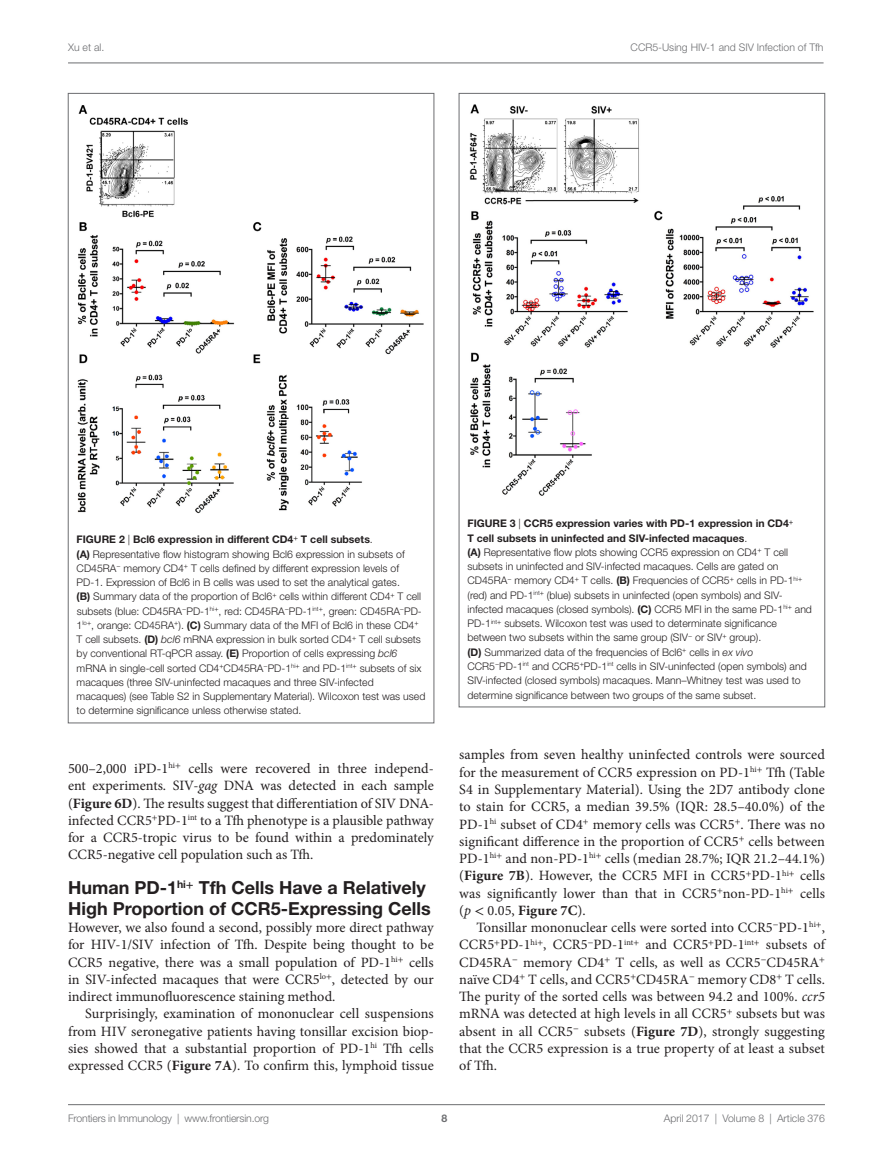
<style>
.page{position:relative;width:893px;height:1170px;background:#fff}
.page>*{position:absolute;margin:0;border:0;box-sizing:border-box;transform-origin:0 0}
.t1{font:700 18px/21px "Helvetica Neue LT Std";color:#231f20}
.t2{font:14.25px/17.2px "Minion Pro";color:#231f20;text-align:justify}
.t3{font:300 10.5px/14.2px "Helvetica Neue LT Std";color:#231f20}
.t4{font:300 10.5px "Helvetica Neue LT Std";color:#6c6d70}
.t5{font:700 10.5px "Helvetica Neue LT Std";color:#231f20}
.t6{font:700 10.5px "Helvetica Neue LT Std";color:#6c6d70}
.s1{font-weight:700}
.s2{font-style:italic}
.s3{font-weight:300}
.s4{font-family:"STIX General"}
</style>
<div class="page">
<img style="left:469px;top:105px;width:345px;height:391px">
<img style="left:78px;top:105px;width:346px;height:408px">
<hr style="left:68px;top:63px;width:756px;height:1px;background:#6c6d70">
<hr style="left:68px;top:1104px;width:757px;height:1px;background:#6c6d70">
<p class="t4" style="left:68px;top:41px;width:38px">Xu et al.</p>
<p class="t4" style="left:631px;top:41px;width:194px">CCR5-Using HIV-1 and SIV Infection of Tfh</p>
<p class="t3" style="left:77px;top:532px;width:350px"><span class="s1">Figure 2</span> | <span class="s1">Bcl6 expression in different CD4</span><sup>+</sup> <span class="s1">T cell subsets</span>.<br><span class="s1">(A)</span> Representative flow histogram showing Bcl6 expression in subsets of CD45RA<sup>−</sup> memory CD4<sup>+</sup> T cells defined by different expression levels of PD-1. Expression of Bcl6 in B cells was used to set the analytical gates.<br><span class="s1">(B)</span> Summary data of the proportion of Bcl6<sup>+</sup> cells within different CD4<sup>+</sup> T cell subsets (blue: CD45RA<sup>−</sup>PD-1<sup>hi</sup><sup>+</sup>, red: CD45RA<sup>−</sup>PD-1<sup>int</sup><sup>+</sup>, green: CD45RA<sup>−</sup>PD-1<sup>lo</sup><sup>+</sup>, orange: CD45RA<sup>+</sup>). <span class="s1">(C)</span> Summary data of the MFI of Bcl6 in these CD4<sup>+ </sup>T cell subsets. <span class="s1">(D)</span> <span class="s2">bcl6</span> mRNA expression in bulk sorted CD4<sup>+</sup> T cell subsets by conventional RT-qPCR assay. <span class="s1">(E)</span> Proportion of cells expressing <span class="s2">bcl6 </span>mRNA in single-cell sorted CD4<sup>+</sup>CD45RA<sup>−</sup>PD-1<sup>hi</sup><sup>+</sup> and PD-1<sup>int</sup><sup>+</sup> subsets of six macaques (three SIV-uninfected macaques and three SIV-infected macaques) (see Table S2 in Supplementary Material). Wilcoxon test was used to determine significance unless otherwise stated.</p>
<p class="t2" style="left:68px;top:759px;width:367px">500–2,000 iPD-1<sup>hi</sup><sup>+</sup> cells were recovered in three independ&shy;ent experiments. SIV-<span class="s2">gag</span> DNA was detected in each sample (<span class="s1">Figure 6D</span>). The results suggest that differentiation of SIV DNA&shy;infected CCR5<sup>+</sup>PD-1<sup>int</sup> to a Tfh phenotype is a plausible pathway for a CCR5-tropic virus to be found within a predominately CCR5-negative cell population such as Tfh.</p>
<p class="t1" style="left:68px;top:876px;width:359px">Human PD-1<sup>hi</sup><sup>+</sup> Tfh Cells Have a Relatively<br>High Proportion of CCR</p>
<p class="t1" style="left:271px;top:897px;width:161px">5-Expressing Cells</p>
<p class="t2" style="left:68px;top:918px;width:367px">However, we also found a second, possibly more direct pathway for HIV-1/SIV infection of Tfh. Despite being thought to be CCR5 negative, there was a small population of PD-1<sup>hi</sup><sup>+</sup> cells in SIV-infected macaques that were CCR5<sup>lo</sup><sup>+</sup>, detected by our indirect immunofluorescence staining method.</p>
<p class="t2" style="left:68px;top:1005px;width:367px;text-indent:17px">Surprisingly, examination of mononuclear cell suspensions from HIV seronegative patients having tonsillar excision biop&shy;sies showed that a substantial proportion of PD-1<sup>hi</sup> Tfh cells expressed CCR5 (<span class="s1">Figure 7A</span>). To confirm this, lymphoid tissue</p>
<p class="t5" style="left:467px;top:517px;width:65px">Figure 3 <span class="s3">|</span> CCR</p>
<p class="t3" style="left:467px;top:516px;width:346px;text-indent:80px"><span class="s1">5 expression varies with PD-1 expression in CD4</span><sup>+<br></sup><span class="s1">T cell subsets in uninfected and SIV-infected macaques</span>.<br><span class="s1">(A)</span> Representative flow plots showing CCR5 expression on CD4<sup>+</sup> T cell subsets in uninfected and SIV-infected macaques. Cells are gated on CD45RA<sup>−</sup> memory CD4<sup>+</sup> T cells. <span class="s1">(B)</span> Frequencies of CCR5<sup>+</sup> cells in PD-1<sup>hi</sup><sup>+ </sup>(red) and PD-1<sup>int</sup><sup>+</sup> (blue) subsets in uninfected (open symbols) and SIV&shy;infected macaques (closed symbols). <span class="s1">(C)</span> CCR5 MFI in the same PD-1<sup>hi</sup><sup>+</sup> and PD-1<sup>int</sup><sup>+</sup> subsets. Wilcoxon test was used to determinate significance between two subsets within the same group (SIV<sup>−</sup> or SIV<sup>+</sup> group).<br><span class="s1">(D)</span> Summarized data of the frequencies of Bcl6<sup>+</sup> cells in <span class="s2">ex vivo </span>CCR5<sup>−</sup>PD-1<sup>int</sup> and CCR5<sup>+</sup>PD-1<sup>int</sup> cells in SIV-uninfected (open symbols) and SIV-infected (closed symbols) macaques. Mann–Whitney test was used to determine significance between two groups of the same subset.</p>
<p class="t2" style="left:459px;top:746px;width:367px">samples from seven healthy uninfected controls were sourced for the measurement of CCR5 expression on PD-1<sup>hi</sup><sup>+</sup> Tfh (Table S4 in Supplementary Material). Using the 2D7 antibody clone to stain for CCR5, a median 39.5% (IQR: 28.5–40.0%) of the PD-1<sup>hi</sup> subset of CD4<sup>+</sup> memory cells was CCR5<sup>+</sup>. There was no significant difference in the proportion of CCR5<sup>+</sup> cells between PD-1<sup>hi</sup><sup>+</sup> and non-PD-1<sup>hi</sup><sup>+</sup> cells (median 28.7%; IQR 21.2–44.1%) (<span class="s1">Figure 7B</span>). However, the CCR5 MFI in CCR5<sup>+</sup>PD-1<sup>hi</sup><sup>+</sup> cells was significantly lower than that in CCR5<sup>+</sup>non-PD-1<sup>hi</sup><sup>+</sup> cells (<span class="s2">p</span> <span class="s4">&lt;</span> 0.05, <span class="s1">Figure 7C</span>).</p>
<p class="t2" style="left:459px;top:918px;width:367px;text-indent:17px">Tonsillar mononuclear cells were sorted into CCR5<sup>−</sup>PD-1<sup>hi</sup><sup>+</sup>, CCR5<sup>+</sup>PD-1<sup>hi</sup><sup>+</sup>, CCR5<sup>−</sup>PD-1<sup>int</sup><sup>+</sup> and CCR5<sup>+</sup>PD-1<sup>int</sup><sup>+</sup> subsets of CD45RA<sup>−</sup> memory CD4<sup>+</sup> T cells, as well as CCR5<sup>−</sup>CD45RA<sup>+ </sup>naïve CD4<sup>+</sup> T cells, and CCR5<sup>+</sup>CD45RA<sup>−</sup> memory CD8<sup>+</sup> T cells.<br>The purity of the sorted cells was between 94.2 and 100%. <span class="s2">ccr5 </span>mRNA was detected at high levels in all CCR5<sup>+</sup> subsets but was absent in all CCR5<sup>−</sup> subsets (<span class="s1">Figure 7D</span>), strongly suggesting that the CCR5 expression is a true property of at least a subset of Tfh.</p>
<p class="t4" style="left:68px;top:1111px;width:203px">Frontiers in Immunology | www.frontiersin.org</p>
<p class="t4" style="left:664px;top:1111px;width:163px">April 2017 | Volume 8 | Article 376</p>
<p class="t6" style="left:441px;top:1111px;width:7px">8</p>
</div>
